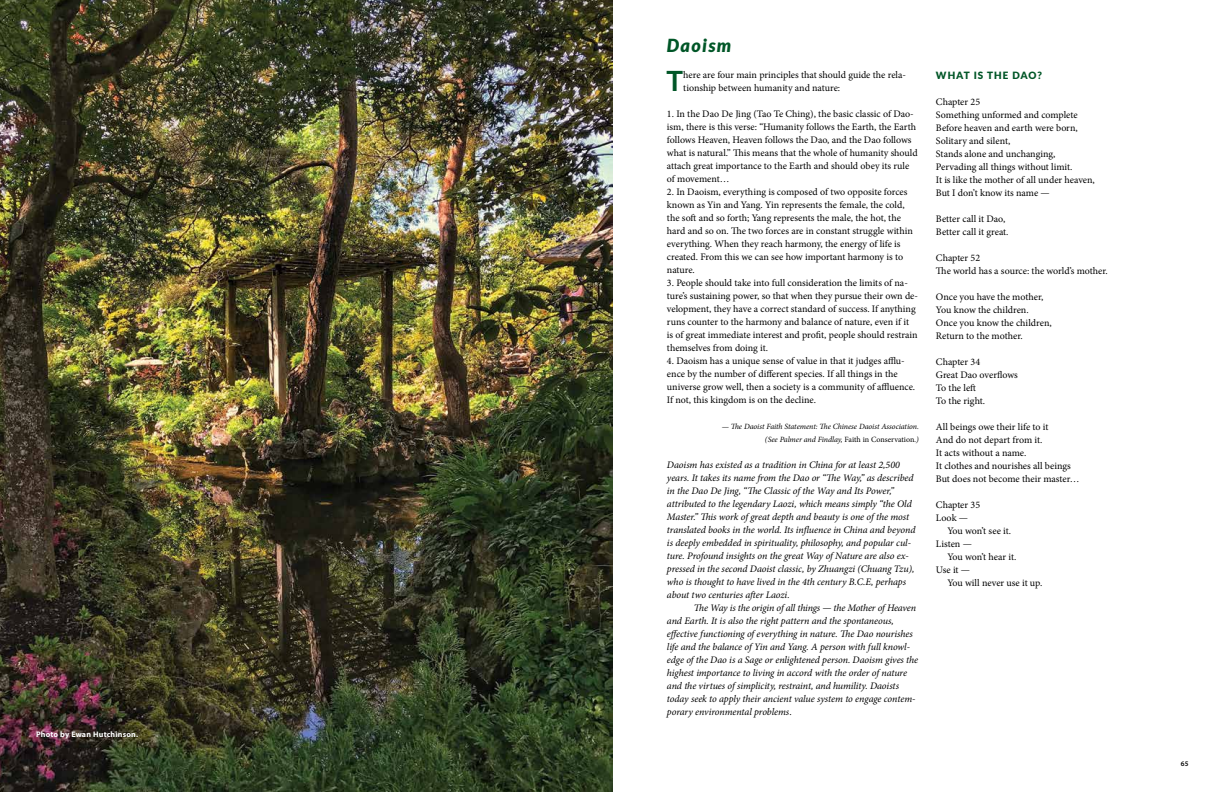
<style>
.page{position:relative;width:1224px;height:792px;background:#fff}
.page>*{position:absolute;margin:0;border:0;box-sizing:border-box;transform-origin:0 0}
.t1{font:700 28px "Lato";color:#005627}
.t2{font:italic 900 18px "Lato";color:#005627}
.t3{font:10px/13px "Minion Pro";letter-spacing:-.005em;color:#000}
.t4{font:italic 10px/13px "Minion Pro";letter-spacing:-.01em;color:#000}
.t5{font:900 10px "Lato";letter-spacing:.1em;color:#005627}
.t6{font:italic 8px/13px "Minion Pro";letter-spacing:-.01em;color:#000;text-align:right}
.t7{font:700 8px "Myriad Pro";letter-spacing:.025em;color:#fff}
.t8{font:600 7px "Myriad Pro";color:#000}
.s1{font-style:normal}
</style>
<div class="page">
<img style="left:0;top:0;width:613px;height:792px">
<p class="t7" style="left:36px;top:729px;width:104px">Photo by Ewan Hutchinson.</p>
<h2 class="t2" style="left:667px;top:35px;width:66px">Daoism</h2>
<h1 class="t1" style="left:667px;top:65px;width:18px">T</h1>
<p class="t3" style="left:683px;top:68px;width:224px">here are four main principles that should guide the rela&shy;tionship between humanity and nature:</p>
<p class="t3" style="left:667px;top:107px;width:252px">1. In the Dao De Jing (Tao Te Ching), the basic classic of Dao&shy;ism, there is this verse: “Humanity follows the Earth, the Earth follows Heaven, Heaven follows the Dao, and the Dao follows what is natural.” This means that the whole of humanity should attach great importance to the Earth and should obey its rule of movement…</p>
<p class="t3" style="left:667px;top:185px;width:247px">2. In Daoism, everything is composed of two opposite forces known as Yin and Yang. Yin represents the female, the cold, the soft and so forth; Yang represents the male, the hot, the hard and so on. The two forces are in constant struggle within everything. When they reach harmony, the energy of life is created. From this we can see how important harmony is to nature.</p>
<p class="t3" style="left:667px;top:276px;width:253px">3. People should take into full consideration the limits of na&shy;ture’s sustaining power, so that when they pursue their own de&shy;velopment, they have a correct standard of success. If anything runs counter to the harmony and balance of nature, even if it<br>is of great immediate interest and profit, people should restrain themselves from doing it.</p>
<p class="t3" style="left:667px;top:354px;width:250px">4. Daoism has a unique sense of value in that it judges afflu&shy;ence by the number of different species. If all things in the universe grow well, then a society is a community of affluence.<br>If not, this kingdom is on the decline.</p>
<p class="t6" style="left:722px;top:420px;width:199px">— The Daoist Faith Statement: The Chinese Daoist Association. (See Palmer and Findlay, <span class="s1">Faith in Conservation</span>.)</p>
<p class="t4" style="left:667px;top:458px;width:250px">Daoism has existed as a tradition in China for at least 2,500 years. It takes its name from the Dao or “The Way,” as described in the Dao De Jing, “The Classic of the Way and Its Power,” attributed to the legendary Laozi, which means simply “the Old Master.” This work of great depth and beauty is one of the most translated books in the world. Its influence in China and beyond is deeply embedded in spirituality, philosophy, and popular cul&shy;ture. Profound insights on the great Way of Nature are also ex&shy;pressed in the second Daoist classic, by Zhuangzi (Chuang Tzu), who is thought to have lived in the 4th century B.C.E, perhaps about two centuries after Laozi.</p>
<p class="t4" style="left:667px;top:601px;width:253px;text-indent:27px">The Way is the origin of all things — the Mother of Heaven and Earth. It is also the right pattern and the spontaneous, effective functioning of everything in nature. The Dao nourishes life and the balance of Yin and Yang. A person with full knowl&shy;edge of the Dao is a Sage or enlightened person. Daoism gives the highest importance to living in accord with the order of nature and the virtues of simplicity, restraint, and humility. Daoists today seek to apply their ancient value system to engage contem&shy;porary environmental problems<span class="s1">.</span></p>
<p class="t5" style="left:936px;top:70px;width:108px">WHAT IS THE DAO?</p>
<p class="t3" style="left:936px;top:95px;width:160px">Chapter 25<br>Something unformed and complete<br>Before heaven and earth were born,<br>Solitary and silent,<br>Stands alone and unchanging,<br>Pervading all things without limit.<br>It is like the mother of all under heaven,<br>But I don’t know its name —</p>
<p class="t3" style="left:936px;top:212px;width:74px">Better call it Dao,<br>Better call it great.</p>
<p class="t3" style="left:936px;top:251px;width:173px">Chapter 52<br>The world has a source: the world’s mother.</p>
<p class="t3" style="left:936px;top:290px;width:117px">Once you have the mother,<br>You know the children.<br>Once you know the children,<br>Return to the mother.</p>
<p class="t3" style="left:936px;top:355px;width:83px">Chapter 34<br>Great Dao overflows<br>To the left<br>To the right.</p>
<p class="t3" style="left:936px;top:420px;width:145px">All beings owe their life to it<br>And do not depart from it.<br>It acts without a name.<br>It clothes and nourishes all beings<br>But does not become their master…</p>
<p class="t3" style="left:936px;top:498px;width:46px">Chapter 35<br>Look —</p>
<p class="t3" style="left:936px;top:524px;width:77px;text-indent:11px">You won’t see it.<br>Listen —</p>
<p class="t3" style="left:936px;top:550px;width:82px;text-indent:11px">You won’t hear it.<br>Use it —</p>
<p class="t3" style="left:947px;top:576px;width:97px">You will never use it up.</p>
<p class="t8" style="left:1181px;top:759px;width:9px">65</p>
</div>
